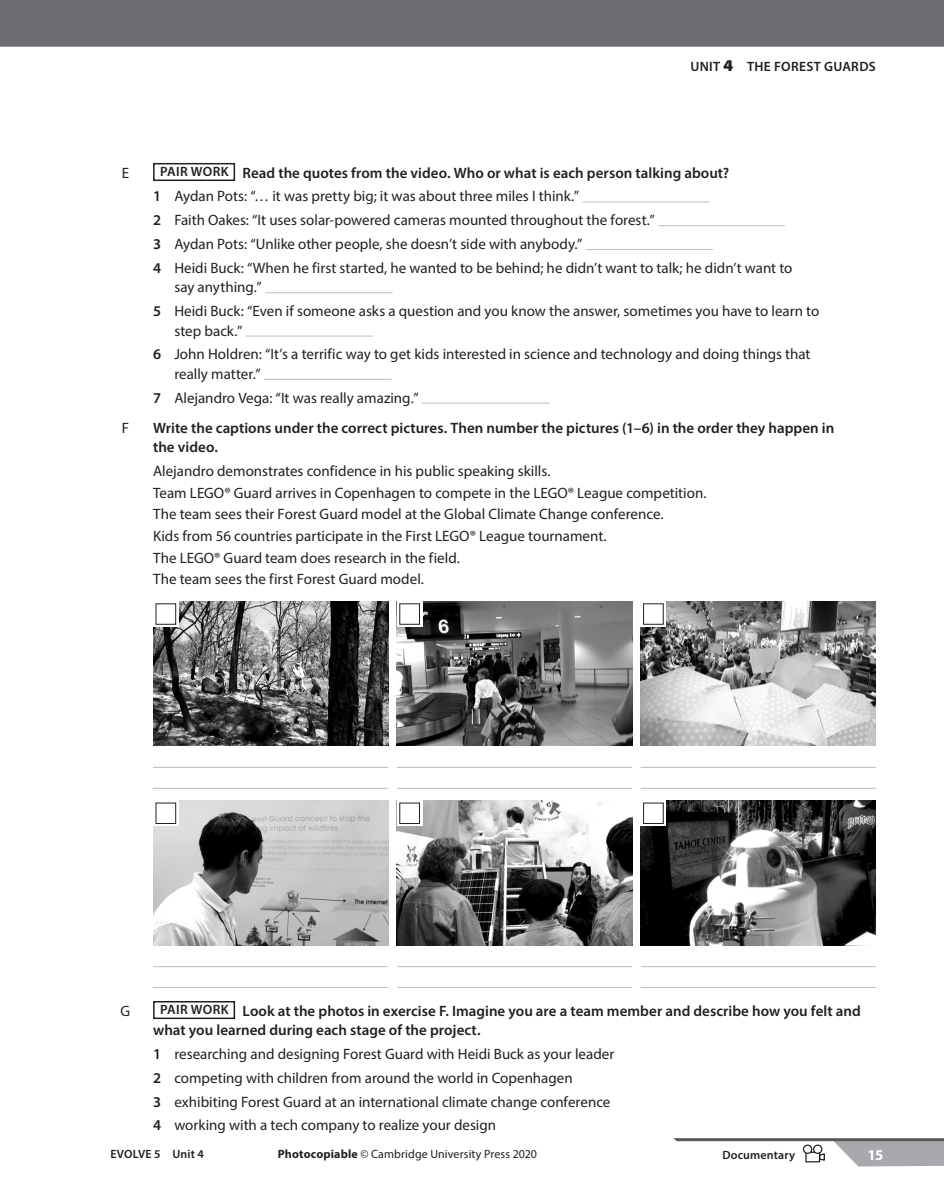
<style>
.page{position:relative;width:944px;height:1200px;background:#fff}
.page>*{position:absolute;margin:0;border:0;box-sizing:border-box;transform-origin:0 0}
.t1{font:15px/23.7px "Myriad Pro";color:#231f20}
.t2{font:600 15px/19.5px "Myriad Pro";color:#231f20}
.t3{font:700 15px "Myriad Pro";color:#fff}
.t4{font:600 13.5px "Myriad Pro";letter-spacing:.03em;color:#231f20}
.t5{font:12px "Myriad Pro";letter-spacing:.005em;color:#231f20}
.t6{font:600 12px "Myriad Pro";letter-spacing:.01em;color:#231f20}
.s1{font-weight:900;font-stretch:semi-expanded;font-size:16.5px}
.s2{font-weight:600;font-size:13.5px}
.s3{font-weight:600}
.s4{font-size:13.5px}
.s5{font-weight:700}
</style>
<div class="page">
<svg style="left:833px;top:1140px;width:111px;height:26px"></svg>
<hr style="left:675px;top:1137px;width:269px;height:3px;background:#57585a">
<div style="left:0;top:0;width:944px;height:47px;background:#6c6d70"></div>
<div style="left:805px;top:1151px;width:15px;height:11px;border:1px solid #231f20"></div>
<svg style="left:818px;top:1151px;width:7px;height:10px"></svg>
<div style="left:803px;top:1144px;width:9px;height:9px;border:1px solid #231f20;border-radius:50%"></div>
<div style="left:813px;top:1144px;width:9px;height:9px;border:1px solid #231f20;border-radius:50%"></div>
<div style="left:153px;top:163px;width:82px;height:18px;border:2px solid #231f20"></div>
<hr style="left:582px;top:201px;width:128px;height:1px;background:#bcbdc0">
<hr style="left:658px;top:225px;width:127px;height:1px;background:#bcbdc0">
<hr style="left:586px;top:249px;width:127px;height:1px;background:#bcbdc0">
<hr style="left:265px;top:292px;width:128px;height:1px;background:#bcbdc0">
<hr style="left:246px;top:335px;width:127px;height:1px;background:#bcbdc0">
<hr style="left:264px;top:379px;width:128px;height:1px;background:#bcbdc0">
<hr style="left:422px;top:402px;width:127px;height:1px;background:#bcbdc0">
<div style="left:153px;top:1000px;width:82px;height:18px;border:2px solid #231f20"></div>
<hr style="left:153px;top:766px;width:235px;height:1px;background:#bcbdc0">
<hr style="left:153px;top:787px;width:235px;height:1px;background:#bcbdc0">
<hr style="left:397px;top:766px;width:235px;height:1px;background:#bcbdc0">
<hr style="left:397px;top:787px;width:235px;height:1px;background:#bcbdc0">
<hr style="left:641px;top:766px;width:235px;height:1px;background:#bcbdc0">
<hr style="left:641px;top:787px;width:235px;height:1px;background:#bcbdc0">
<img style="left:153px;top:601px;width:235px;height:144px">
<svg style="left:153px;top:601px;width:26px;height:25px"></svg>
<div style="left:156px;top:603px;width:20px;height:21px;background:#fff"></div>
<img style="left:397px;top:601px;width:235px;height:144px">
<svg style="left:397px;top:601px;width:25px;height:25px"></svg>
<div style="left:400px;top:603px;width:19px;height:21px;background:#fff"></div>
<img style="left:641px;top:601px;width:235px;height:144px">
<svg style="left:641px;top:601px;width:25px;height:25px"></svg>
<div style="left:644px;top:603px;width:19px;height:21px;background:#fff"></div>
<div style="left:643px;top:603px;width:21px;height:21px;border:1px solid #231f20"></div>
<hr style="left:153px;top:965px;width:235px;height:1px;background:#bcbdc0">
<hr style="left:153px;top:986px;width:235px;height:1px;background:#bcbdc0">
<hr style="left:397px;top:965px;width:235px;height:1px;background:#bcbdc0">
<hr style="left:397px;top:986px;width:235px;height:1px;background:#bcbdc0">
<hr style="left:641px;top:965px;width:235px;height:1px;background:#bcbdc0">
<hr style="left:641px;top:986px;width:235px;height:1px;background:#bcbdc0">
<img style="left:153px;top:800px;width:235px;height:144px">
<svg style="left:153px;top:800px;width:26px;height:25px"></svg>
<div style="left:156px;top:802px;width:20px;height:21px;background:#fff"></div>
<img style="left:397px;top:800px;width:235px;height:144px">
<svg style="left:397px;top:800px;width:25px;height:25px"></svg>
<div style="left:400px;top:802px;width:19px;height:21px;background:#fff"></div>
<img style="left:641px;top:800px;width:235px;height:144px">
<svg style="left:641px;top:800px;width:25px;height:25px"></svg>
<div style="left:644px;top:802px;width:19px;height:21px;background:#fff"></div>
<div style="left:643px;top:802px;width:21px;height:21px;border:1px solid #231f20"></div>
<p class="t4" style="left:690px;top:58px;width:187px">UNIT <span class="s1">4</span> THE FOREST GUARDS</p>
<p class="t1" style="left:122px;top:160px;width:9px">E</p>
<p class="t1" style="left:153px;top:160px;width:641px;text-indent:7px"><span class="s2">PAIR WORK</span> <span class="s3">Read the quotes from the video. Who or what is each person talking about?<br>1</span> Aydan Pots: “… it was pretty big; it was about three miles I think.”<br><span class="s3">2</span> Faith Oakes: “It uses solar-powered cameras mounted throughout the forest.”<br><span class="s3">3</span> Aydan Pots: “Unlike other people, she doesn’t side with anybody.”<br><span class="s3">4</span> Heidi Buck: “When he first started, he wanted to be behind; he didn’t want to talk; he didn’t want to</p>
<p class="t1" style="left:153px;top:275px;width:668px;text-indent:21px">say anything.”<br><span class="s3">5</span> Heidi Buck: “Even if someone asks a question and you know the answer, sometimes you have to learn to</p>
<p class="t1" style="left:153px;top:318px;width:659px;text-indent:21px">step back.”<br><span class="s3">6</span> John Holdren: “It’s a terrific way to get kids interested in science and technology and doing things that</p>
<p class="t1" style="left:153px;top:361px;width:267px;text-indent:21px">really matter.”<br><span class="s3">7</span> Alejandro Vega: “It was really amazing.”</p>
<p class="t1" style="left:122px;top:415px;width:9px">F</p>
<p class="t2" style="left:153px;top:417px;width:683px">Write the captions under the correct pictures. Then number the pictures (1–6) in the order they happen in the video.</p>
<p class="t1" style="left:153px;top:460px;width:555px;line-height:21.6px">Alejandro demonstrates confidence in his public speaking skills.<br>Team LEGO® Guard arrives in Copenhagen to compete in the LEGO® League competition.<br>The team sees their Forest Guard model at the Global Climate Change conference.<br>Kids from 56 countries participate in the First LEGO® League tournament.<br>The LEGO® Guard team does research in the field.<br>The team sees the first Forest Guard model.</p>
<p class="t1" style="left:121px;top:998px;width:11px">G</p>
<p class="t2" style="left:153px;top:1000px;width:709px;text-indent:7px"><span class="s4">PAIR WORK</span> Look at the photos in exercise F. Imagine you are a team member and describe how you felt and what you learned during each stage of the project.</p>
<p class="t1" style="left:153px;top:1041px;width:463px"><span class="s3">1</span> researching and designing Forest Guard with Heidi Buck as your leader <span class="s3">2</span> competing with children from around the world in Copenhagen<br><span class="s3">3</span> exhibiting Forest Guard at an international climate change conference <span class="s3">4</span> working with a tech company to realize your design</p>
<p class="t6" style="left:111px;top:1145px;width:95px">EVOLVE 5 Unit 4</p>
<p class="t5" style="left:278px;top:1146px;width:261px"><span class="s5">Photocopiable</span> © Cambridge University Press 2020</p>
<p class="t3" style="left:867px;top:1144px;width:17px">15</p>
<p class="t6" style="left:722px;top:1146px;width:74px">Documentary</p>
</div>
